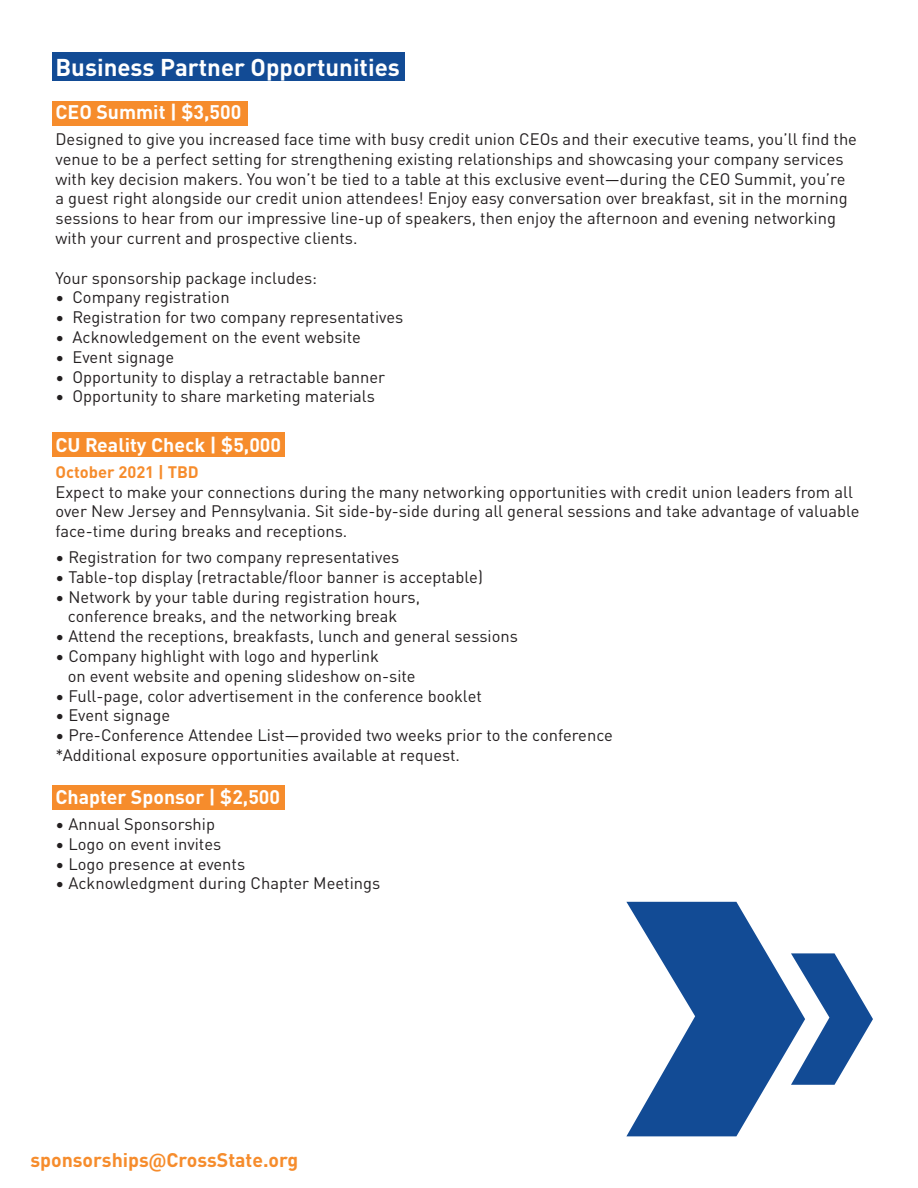
<style>
.page{position:relative;width:918px;height:1188px;background:#fff}
.page>*{position:absolute;margin:0;border:0;box-sizing:border-box;transform-origin:0 0}
.t1{font:700 24px "DINOT";color:#fff}
.t2{font:700 19.5px "DINOT";color:#fff}
.t3{font:700 19.5px "DINOT";color:#f68c2c}
.t4{font:16.5px/19.8px "DINOT";color:#231f20}
.t5{font:700 16.5px "DINOT";color:#f68c2c}
.s1{font-family:"Roboto"}
</style>
<div class="page">
<div style="left:52px;top:101px;width:196px;height:25px;background:#f68c2c"></div>
<div style="left:52px;top:785px;width:233px;height:25px;background:#f68c2c"></div>
<div style="left:52px;top:432px;width:233px;height:25px;background:#f68c2c"></div>
<div style="left:52px;top:52px;width:353px;height:29px;background:#124b95"></div>
<svg style="left:626px;top:902px;width:247px;height:234px"></svg>
<p class="t1" style="left:56px;top:49px;width:346px">Business Partner Opportunities</p>
<p class="t2" style="left:56px;top:97px;width:187px">CEO Summit | $3,500</p>
<p class="t4" style="left:56px;top:128px;width:803px">Designed to give you increased face time with busy credit union CEOs and their executive teams, you’ll find the venue to be a perfect setting for strengthening existing relationships and showcasing your company services with key decision makers. You won’t be tied to a table at this exclusive event—during the CEO Summit, you’re a guest right alongside our credit union attendees! Enjoy easy conversation over breakfast, sit in the morning sessions to hear from our impressive line-up of speakers, then enjoy the afternoon and evening networking with your current and prospective clients.</p>
<p class="t4" style="left:56px;top:266px;width:263px">Your sponsorship package includes:</p>
<p class="t4" style="left:56px;top:286px;width:176px">• Company registration</p>
<p class="t4" style="left:56px;top:306px;width:349px">• Registration for two company representatives</p>
<p class="t4" style="left:56px;top:326px;width:307px">• Acknowledgement on the event website</p>
<p class="t4" style="left:56px;top:346px;width:120px">• Event signage</p>
<p class="t4" style="left:56px;top:365px;width:331px">• Opportunity to display a retractable banner</p>
<p class="t4" style="left:56px;top:385px;width:321px">• Opportunity to share marketing materials</p>
<p class="t2" style="left:56px;top:430px;width:227px">CU Reality Check | $5,000</p>
<p class="t5" style="left:56px;top:459px;width:145px">October 2021 | TBD</p>
<p class="t4" style="left:56px;top:480px;width:806px">Expect to make your connections during the many networking opportunities with credit union leaders from all over New Jersey and Pennsylvania. Sit side-by-side during all general sessions and take advantage of valuable face-time during breaks and receptions.</p>
<p class="t4" style="left:56px;top:546px;width:345px">• Registration for two company representatives</p>
<p class="t4" style="left:56px;top:566px;width:429px">• Table-top display (retractable/floor banner is acceptable)</p>
<p class="t4" style="left:68px;top:585px;width:354px;text-indent:-12px">• Network by your table during registration hours, conference breaks, and the networking break</p>
<p class="t4" style="left:56px;top:625px;width:464px">• Attend the receptions, breakfasts, lunch and general sessions</p>
<p class="t4" style="left:68px;top:645px;width:349px;text-indent:-12px">• Company highlight with logo and hyperlink<br>on event website and opening slideshow on-site</p>
<p class="t4" style="left:56px;top:684px;width:428px">• Full-page, color advertisement in the conference booklet</p>
<p class="t4" style="left:56px;top:704px;width:116px">• Event signage</p>
<p class="t4" style="left:56px;top:724px;width:559px">• Pre-Conference Attendee List—provided two weeks prior to the conference</p>
<p class="t4" style="left:56px;top:744px;width:406px">*Additional exposure opportunities available at request.</p>
<p class="t2" style="left:56px;top:782px;width:226px">Chapter Sponsor | $2,500</p>
<p class="t4" style="left:56px;top:813px;width:161px">• Annual Sponsorship</p>
<p class="t4" style="left:56px;top:833px;width:167px">• Logo on event invites</p>
<p class="t4" style="left:56px;top:852px;width:191px">• Logo presence at events</p>
<p class="t4" style="left:56px;top:872px;width:326px">• Acknowledgment during Chapter Meetings</p>
<p class="t3" style="left:30px;top:1145px;width:269px">sponsorships<span class="s1">@</span>CrossState.org</p>
</div>
